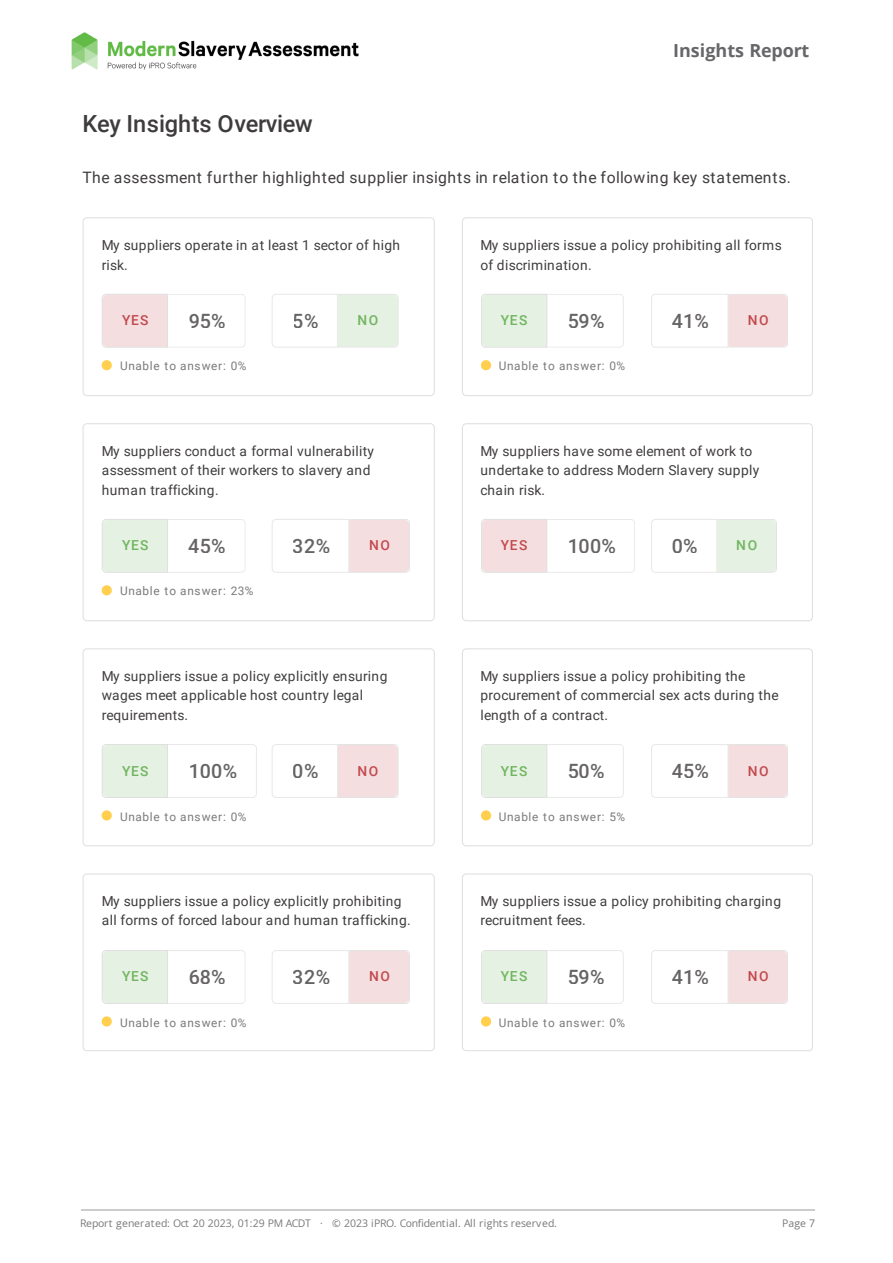
<style>
.page{position:relative;width:893px;height:1263px;background:#fff}
.page>*{position:absolute;margin:0;border:0;box-sizing:border-box;transform-origin:0 0}
.t1{font:500 23.7px "Roboto";letter-spacing:-.01em;color:rgb(35 31 32/.87)}
.t2{font:500 19.65px "Roboto";letter-spacing:.015em;color:rgb(35 31 32/.87)}
.t3{font:700 18px "Open Sans";letter-spacing:-.005em;color:#67676a}
.t4{font:15.75px "Roboto";letter-spacing:.035em;color:rgb(35 31 32/.87)}
.t5{font:13.8px/19.6px "Roboto";letter-spacing:.02em;color:rgb(35 31 32/.87)}
.t6{font:500 13.8px "Roboto";letter-spacing:.095em;color:#70b55f}
.t7{font:500 13.8px "Roboto";letter-spacing:.115em;color:#c2494e}
.t8{font:11.85px "Roboto";letter-spacing:.06em;color:rgb(35 31 32/.6)}
.t9{font:10.5px "Open Sans";color:#787878}
</style>
<div class="page">
<hr style="left:81px;top:1209px;width:733px;height:2px;background:#ccc">
<svg style="left:83px;top:217px;width:352px;height:179px"></svg>
<svg style="left:101px;top:293px;width:145px;height:55px"></svg>
<svg style="left:271px;top:293px;width:128px;height:55px"></svg>
<svg style="left:102px;top:360px;width:10px;height:10px"></svg>
<svg style="left:462px;top:217px;width:351px;height:179px"></svg>
<svg style="left:480px;top:293px;width:144px;height:55px"></svg>
<svg style="left:650px;top:293px;width:138px;height:55px"></svg>
<svg style="left:481px;top:360px;width:10px;height:10px"></svg>
<svg style="left:83px;top:423px;width:352px;height:198px"></svg>
<svg style="left:101px;top:518px;width:145px;height:55px"></svg>
<svg style="left:271px;top:519px;width:139px;height:54px"></svg>
<svg style="left:102px;top:585px;width:10px;height:10px"></svg>
<svg style="left:462px;top:423px;width:351px;height:198px"></svg>
<svg style="left:480px;top:518px;width:155px;height:55px"></svg>
<svg style="left:650px;top:519px;width:127px;height:54px"></svg>
<svg style="left:83px;top:648px;width:352px;height:198px"></svg>
<svg style="left:101px;top:743px;width:156px;height:55px"></svg>
<svg style="left:271px;top:744px;width:128px;height:54px"></svg>
<svg style="left:102px;top:810px;width:10px;height:10px"></svg>
<svg style="left:462px;top:648px;width:351px;height:198px"></svg>
<svg style="left:480px;top:743px;width:144px;height:55px"></svg>
<svg style="left:650px;top:744px;width:138px;height:54px"></svg>
<svg style="left:481px;top:810px;width:10px;height:10px"></svg>
<svg style="left:83px;top:873px;width:352px;height:178px"></svg>
<svg style="left:101px;top:949px;width:145px;height:55px"></svg>
<svg style="left:271px;top:949px;width:139px;height:55px"></svg>
<svg style="left:102px;top:1016px;width:10px;height:10px"></svg>
<svg style="left:462px;top:873px;width:351px;height:178px"></svg>
<svg style="left:480px;top:949px;width:144px;height:55px"></svg>
<svg style="left:650px;top:949px;width:138px;height:55px"></svg>
<svg style="left:481px;top:1016px;width:10px;height:10px"></svg>
<img style="left:71px;top:32px;width:288px;height:38px">
<p class="t3" style="left:673px;top:38px;width:138px">Insights Report</p>
<h1 class="t1" style="left:83px;top:107px;width:232px">Key Insights Overview</h1>
<p class="t4" style="left:83px;top:167px;width:710px">The assessment further highlighted supplier insights in relation to the following key statements.</p>
<p class="t5" style="left:102px;top:234px;width:300px;line-height:20.2px">My suppliers operate in at least 1 sector of high risk.</p>
<p class="t5" style="left:480px;top:234px;width:303px;line-height:20.2px">My suppliers issue a policy prohibiting all forms of discrimination.</p>
<p class="t7" style="left:122px;top:311px;width:28px">YES</p>
<h2 class="t2" style="left:188px;top:307px;width:39px">95%</h2>
<h2 class="t2" style="left:293px;top:307px;width:27px">5%</h2>
<p class="t6" style="left:358px;top:311px;width:22px">NO</p>
<p class="t6" style="left:501px;top:311px;width:28px">YES</p>
<h2 class="t2" style="left:567px;top:307px;width:39px">59%</h2>
<h2 class="t2" style="left:672px;top:307px;width:39px">41%</h2>
<p class="t7" style="left:748px;top:311px;width:22px">NO</p>
<p class="t8" style="left:120px;top:358px;width:128px">Unable to answer: 0%</p>
<p class="t8" style="left:499px;top:358px;width:128px">Unable to answer: 0%</p>
<p class="t5" style="left:102px;top:441px;width:274px">My suppliers conduct a formal vulnerability assessment of their workers to slavery and human trafficking.</p>
<p class="t5" style="left:480px;top:441px;width:280px">My suppliers have some element of work to undertake to address Modern Slavery supply chain risk.</p>
<p class="t6" style="left:122px;top:536px;width:28px">YES</p>
<h2 class="t2" style="left:188px;top:532px;width:39px">45%</h2>
<h2 class="t2" style="left:293px;top:532px;width:39px">32%</h2>
<p class="t7" style="left:369px;top:536px;width:22px">NO</p>
<p class="t7" style="left:501px;top:536px;width:28px">YES</p>
<h2 class="t2" style="left:567px;top:532px;width:50px">100%</h2>
<h2 class="t2" style="left:672px;top:532px;width:27px">0%</h2>
<p class="t6" style="left:736px;top:536px;width:22px">NO</p>
<p class="t8" style="left:120px;top:583px;width:135px">Unable to answer: 23%</p>
<p class="t5" style="left:102px;top:666px;width:287px">My suppliers issue a policy explicitly ensuring wages meet applicable host country legal requirements.</p>
<p class="t5" style="left:480px;top:666px;width:300px">My suppliers issue a policy prohibiting the procurement of commercial sex acts during the length of a contract.</p>
<p class="t6" style="left:122px;top:761px;width:28px">YES</p>
<h2 class="t2" style="left:188px;top:757px;width:50px">100%</h2>
<h2 class="t2" style="left:293px;top:757px;width:27px">0%</h2>
<p class="t7" style="left:358px;top:761px;width:22px">NO</p>
<p class="t6" style="left:501px;top:761px;width:28px">YES</p>
<h2 class="t2" style="left:567px;top:757px;width:39px">50%</h2>
<h2 class="t2" style="left:672px;top:757px;width:39px">45%</h2>
<p class="t7" style="left:748px;top:761px;width:22px">NO</p>
<p class="t8" style="left:120px;top:808px;width:128px">Unable to answer: 0%</p>
<p class="t8" style="left:499px;top:808px;width:128px">Unable to answer: 5%</p>
<p class="t5" style="left:102px;top:891px;width:311px;line-height:19.2px">My suppliers issue a policy explicitly prohibiting all forms of forced labour and human trafficking.</p>
<p class="t5" style="left:480px;top:891px;width:302px;line-height:19.2px">My suppliers issue a policy prohibiting charging recruitment fees.</p>
<p class="t6" style="left:122px;top:967px;width:28px">YES</p>
<h2 class="t2" style="left:188px;top:963px;width:39px">68%</h2>
<h2 class="t2" style="left:293px;top:963px;width:39px">32%</h2>
<p class="t7" style="left:369px;top:967px;width:22px">NO</p>
<p class="t6" style="left:501px;top:967px;width:28px">YES</p>
<h2 class="t2" style="left:567px;top:963px;width:39px">59%</h2>
<h2 class="t2" style="left:672px;top:963px;width:39px">41%</h2>
<p class="t7" style="left:748px;top:967px;width:22px">NO</p>
<p class="t8" style="left:120px;top:1014px;width:128px">Unable to answer: 0%</p>
<p class="t8" style="left:499px;top:1014px;width:128px">Unable to answer: 0%</p>
<p class="t9" style="left:80px;top:1216px;width:478px">Report generated: Oct 20 2023, 01:29 PM ACDT · © 2023 iPRO. Confidential. All rights reserved.</p>
<p class="t9" style="left:782px;top:1216px;width:34px">Page 7</p>
</div>
